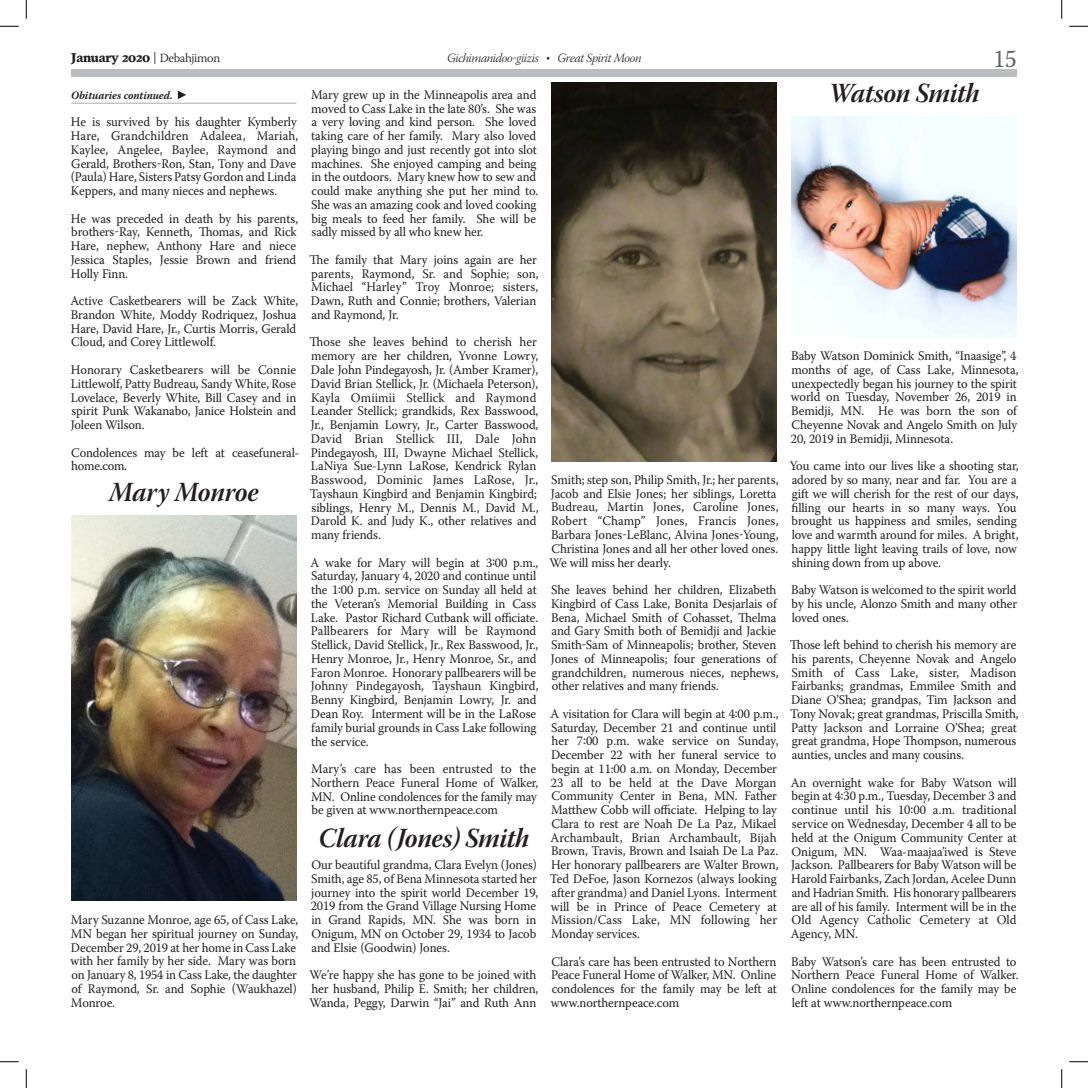
<style>
.page{position:relative;width:1088px;height:1088px;background:#fff}
.page>*{position:absolute;margin:0;border:0;box-sizing:border-box;transform-origin:0 0}
.obit_Name{font:27.5px "Warnock Pro Bold It Subh";letter-spacing:-.01em;color:#231f20;scale:.95 1}
.t1{font:25px "Warnock Pro";color:#636366;scale:.95 1}
.Main_Text{font:13.12px/13.8px "Warnock Pro";letter-spacing:-.01em;color:#231f20;scale:.95 1}
.t2{font:12.5px "Warnock Pro Light It Subh";letter-spacing:-.025em;color:#231f20}
.t3{font:700 12.5px "Poynter Text";letter-spacing:-.025em;color:#231f20}
.Main_Text-2{font:italic 700 11.25px "Warnock Pro";letter-spacing:-.01em;color:#231f20;scale:.95 1}
.s1{font-family:"Warnock Pro";font-weight:300}
</style>
<div class="page">
<div style="left:71px;top:70px;width:945px;height:7px;background:#bcbdc0"></div>
<hr style="left:72px;top:103px;width:224px;height:1px;background:#bcbdc0">
<svg style="left:178px;top:91px;width:8px;height:8px"></svg>
<img style="left:71px;top:516px;width:225px;height:384px">
<img style="left:551px;top:83px;width:225px;height:378px">
<img style="left:791px;top:117px;width:225px;height:220px">
<svg style="left:0;top:25px;width:19px;height:2px"></svg>
<svg style="left:1069px;top:25px;width:19px;height:2px"></svg>
<svg style="left:0;top:1061px;width:19px;height:1px"></svg>
<svg style="left:1069px;top:1061px;width:19px;height:1px"></svg>
<svg style="left:25px;top:0;width:2px;height:19px"></svg>
<svg style="left:25px;top:1069px;width:2px;height:19px"></svg>
<svg style="left:1061px;top:0;width:1px;height:19px"></svg>
<svg style="left:1061px;top:1069px;width:1px;height:19px"></svg>
<p class="t3" style="left:71px;top:52px;width:150px">January 2020 <span class="s1">| Debahjimon</span></p>
<h2 class="t1" style="left:993px;top:44px;width:26px">15</h2>
<p class="t2" style="left:447px;top:51px;width:196px">Gichimanidoo-giizis • Great Spirit Moon</p>
<p class="Main_Text-2" style="left:71px;top:88px;width:108px">Obituaries continued.</p>
<p class="Main_Text" style="left:71px;top:115px;width:241px">He is survived by his daughter Kymberly Hare, Grandchildren Adaleea, Mariah, Kaylee, Angelee, Baylee, Raymond and Gerald, Brothers-Ron, Stan, Tony and Dave (Paula) Hare, Sisters Patsy Gordon and Linda Keppers, and many nieces and nephews.</p>
<p class="Main_Text" style="left:71px;top:211px;width:241px">He was preceded in death by his parents, brothers-Ray, Kenneth, Thomas, and Rick Hare, nephew, Anthony Hare and niece Jessica Staples, Jessie Brown and friend Holly Finn.</p>
<p class="Main_Text" style="left:70px;top:294px;width:241px">Active Casketbearers will be Zack White, Brandon White, Moddy Rodriquez, Joshua Hare, David Hare, Jr., Curtis Morris, Gerald Cloud, and Corey Littlewolf.</p>
<p class="Main_Text" style="left:71px;top:362px;width:239px;text-align:justify">Honorary Casketbearers will be Connie Littlewolf, Patty Budreau, Sandy White, Rose Lovelace, Beverly White, Bill Casey and in spirit Punk Wakanabo, Janice Holstein and Joleen Wilson.</p>
<p class="Main_Text" style="left:71px;top:445px;width:242px">Condolences may be left at ceasefuneral&shy;home.com.</p>
<p class="obit_Name" style="left:109px;top:475px;width:159px">Mary Monroe</p>
<p class="Main_Text" style="left:71px;top:912px;width:241px">Mary Suzanne Monroe, age 65, of Cass Lake, MN began her spiritual journey on Sunday, December 29, 2019 at her home in Cass Lake with her family by her side. Mary was born on January 8, 1954 in Cass Lake, the daughter of Raymond, Sr. and Sophie (Waukhazel)<br>Monroe.</p>
<p class="Main_Text" style="left:311px;top:87px;width:241px">Mary grew up in the Minneapolis area and moved to Cass Lake in the late 80’s. She was a very loving and kind person. She loved taking care of her family. Mary also loved playing bingo and just recently got into slot machines. She enjoyed camping and being in the outdoors. Mary knew how to sew and could make anything she put her mind to.<br>She was an amazing cook and loved cooking big meals to feed her family. She will be sadly missed by all who knew her.</p>
<p class="Main_Text" style="left:310px;top:252px;width:242px">The family that Mary joins again are her parents, Raymond, Sr. and Sophie; son, Michael “Harley” Troy Monroe; sisters, Dawn, Ruth and Connie; brothers, Valerian and Raymond, Jr.</p>
<p class="Main_Text" style="left:310px;top:335px;width:242px">Those she leaves behind to cherish her memory are her children, Yvonne Lowry, Dale John Pindegayosh, Jr. (Amber Kramer), David Brian Stellick, Jr. (Michaela Peterson), Kayla Omiimii Stellick and Raymond Leander Stellick; grandkids, Rex Basswood, Jr., Benjamin Lowry, Jr., Carter Basswood, David Brian Stellick III, Dale John Pindegayosh, III, Dwayne Michael Stellick, LaNiya Sue-Lynn LaRose, Kendrick Rylan Basswood, Dominic James LaRose, Jr., Tayshaun Kingbird and Benjamin Kingbird; siblings, Henry M., Dennis M., David M., Darold K. and Judy K., other relatives and many friends.</p>
<p class="Main_Text" style="left:310px;top:555px;width:241px">A wake for Mary will begin at 3:00 p.m., Saturday, January 4, 2020 and continue until the 1:00 p.m. service on Sunday all held at the Veteran’s Memorial Building in Cass Lake. Pastor Richard Cutbank will officiate.<br>Pallbearers for Mary will be Raymond Stellick, David Stellick, Jr., Rex Basswood, Jr., Henry Monroe, Jr., Henry Monroe, Sr., and Faron Monroe. Honorary pallbearers will be Johnny Pindegayosh, Tayshaun Kingbird, Benny Kingbird, Benjamin Lowry, Jr. and Dean Roy. Interment will be in the LaRose family burial grounds in Cass Lake following the service.</p>
<p class="Main_Text" style="left:311px;top:761px;width:241px">Mary’s care has been entrusted to the Northern Peace Funeral Home of Walker, MN. Online condolences for the family may be given at www.northernpeace.com</p>
<p class="obit_Name" style="left:318px;top:821px;width:223px">Clara (Jones) Smith</p>
<p class="Main_Text" style="left:311px;top:857px;width:241px">Our beautiful grandma, Clara Evelyn (Jones)<br>Smith, age 85, of Bena Minnesota started her journey into the spirit world December 19, 2019 from the Grand Village Nursing Home in Grand Rapids, MN. She was born in Onigum, MN on October 29, 1934 to Jacob and Elsie (Goodwin) Jones.</p>
<p class="Main_Text" style="left:309px;top:967px;width:242px">We’re happy she has gone to be joined with her husband, Philip E. Smith; her children,<br>Wanda, Peggy, Darwin “Jai” and Ruth Ann</p>
<p class="Main_Text" style="left:549px;top:472px;width:242px">Smith; step son, Philip Smith, Jr.; her parents, Jacob and Elsie Jones; her siblings, Loretta Budreau, Martin Jones, Caroline Jones, Robert “Champ” Jones, Francis Jones, Barbara Jones-LeBlanc, Alvina Jones-Young, Christina Jones and all her other loved ones.<br>We will miss her dearly.</p>
<p class="Main_Text" style="left:551px;top:582px;width:241px">She leaves behind her children, Elizabeth Kingbird of Cass Lake, Bonita Desjarlais of Bena, Michael Smith of Cohasset, Thelma and Gary Smith both of Bemidji and Jackie Smith-Sam of Minneapolis; brother, Steven Jones of Minneapolis; four generations of grandchildren, numerous nieces, nephews, other relatives and many friends.</p>
<p class="Main_Text" style="left:550px;top:706px;width:242px">A visitation for Clara will begin at 4:00 p.m., Saturday, December 21 and continue until her 7:00 p.m. wake service on Sunday, December 22 with her funeral service to begin at 11:00 a.m. on Monday, December 23 all to be held at the Dave Morgan Community Center in Bena, MN. Father Matthew Cobb will officiate. Helping to lay Clara to rest are Noah De La Paz, Mikael Archambault, Brian Archambault, Bijah Brown, Travis, Brown and Isaiah De La Paz.<br>Her honorary pallbearers are Walter Brown, Ted DeFoe, Jason Kornezos (always looking after grandma) and Daniel Lyons. Interment will be in Prince of Peace Cemetery at Mission/Cass Lake, MN following her Monday services.</p>
<p class="Main_Text" style="left:551px;top:954px;width:239px;text-align:justify">Clara’s care has been entrusted to Northern Peace Funeral Home of Walker, MN. Online condolences for the family may be left at www.northernpeace.com</p>
<p class="obit_Name" style="left:828px;top:77px;width:161px">Watson Smith</p>
<p class="Main_Text" style="left:791px;top:349px;width:241px">Baby Watson Dominick Smith, “Inaasige”, 4 months of age, of Cass Lake, Minnesota, unexpectedly began his journey to the spirit world on Tuesday, November 26, 2019 in Bemidji, MN. He was born the son of Cheyenne Novak and Angelo Smith on July 20, 2019 in Bemidji, Minnesota.</p>
<p class="Main_Text" style="left:789px;top:459px;width:242px">You came into our lives like a shooting star, adored by so many, near and far. You are a gift we will cherish for the rest of our days, filling our hearts in so many ways. You brought us happiness and smiles, sending love and warmth around for miles. A bright, happy little light leaving trails of love, now shining down from up above.</p>
<p class="Main_Text" style="left:791px;top:582px;width:239px;text-align:justify">Baby Watson is welcomed to the spirit world by his uncle, Alonzo Smith and many other loved ones.</p>
<p class="Main_Text" style="left:790px;top:637px;width:242px">Those left behind to cherish his memory are his parents, Cheyenne Novak and Angelo Smith of Cass Lake, sister, Madison Fairbanks; grandmas, Emmilee Smith and Diane O’Shea; grandpas, Tim Jackson and Tony Novak; great grandmas, Priscilla Smith, Patty Jackson and Lorraine O’Shea; great great grandma, Hope Thompson, numerous aunties, uncles and many cousins.</p>
<p class="Main_Text" style="left:790px;top:775px;width:239px;text-align:justify">An overnight wake for Baby Watson will begin at 4:30 p.m., Tuesday, December 3 and continue until his 10:00 a.m. traditional service on Wednesday, December 4 all to be held at the Onigum Community Center at Onigum, MN. Waa-maajaa’iwed is Steve Jackson. Pallbearers for Baby Watson will be Harold Fairbanks, Zach Jordan, Acelee Dunn and Hadrian Smith. His honorary pallbearers are all of his family. Interment will be in the Old Agency Catholic Cemetery at Old Agency, MN.</p>
<p class="Main_Text" style="left:791px;top:954px;width:241px">Baby Watson’s care has been entrusted to Northern Peace Funeral Home of Walker.<br>Online condolences for the family may be left at www.northernpeace.com</p>
</div>
